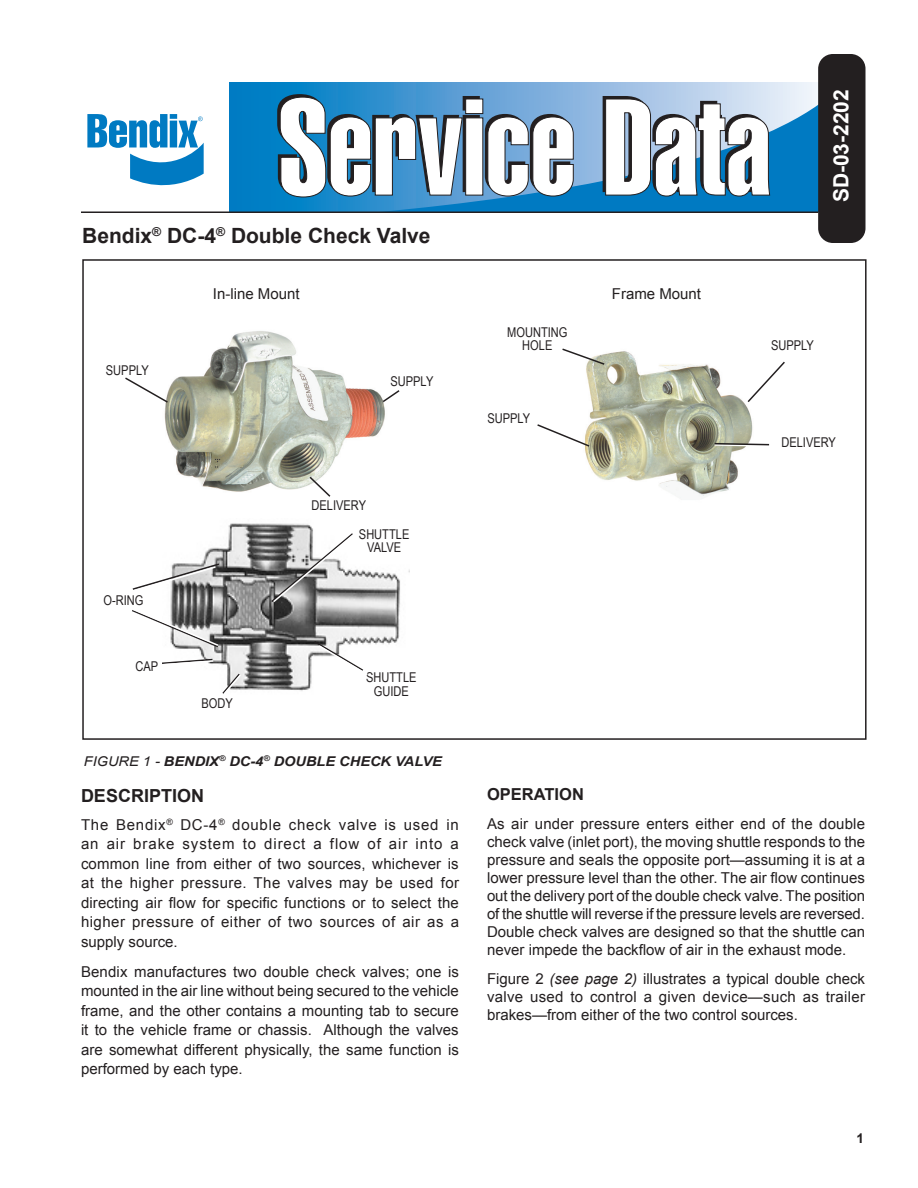
<style>
.page{position:relative;width:918px;height:1188px;background:#fff}
.page>*{position:absolute;margin:0;border:0;box-sizing:border-box;transform-origin:0 0}
.t1{font:700 21px "Arial";color:#231f20}
.SD_Number{font:700 21px "Arial";color:#fff}
.Subhead_1{font:700 18px "Arial";color:#231f20}
.Body_text{font:700 16.5px "Arial";color:#231f20}
.Body_text-2{font:15px/18px "Arial";color:#231f20;text-align:justify}
._1st__para{font:15px/19.5px "Arial";letter-spacing:.03em;color:#231f20;text-align:justify}
.Callouts{font:13.5px/13.5px "Arial Narrow";color:#231f20;text-align:center}
.Figure_No{font:italic 700 13.5px "Arial";color:#231f20;scale:1.08 1}
.Page_No_s{font:700 13.5px "Arial";color:#231f20}
.s1{font-weight:400}
.s2{font-style:italic}
</style>
<div class="page">
<div style="left:230px;top:82px;width:609px;height:130px;background:linear-gradient(to right,#0071c0,#fef1fa)"></div>
<svg style="left:377px;top:104px;width:441px;height:107px;background:#2a8cca"></svg>
<div style="left:818px;top:54px;width:47px;height:189px;background:#231f20;border-radius:15px"></div>
<svg style="left:277px;top:94px;width:297px;height:103px"></svg>
<svg style="left:603px;top:96px;width:167px;height:100px"></svg>
<hr style="left:81px;top:211px;width:737px;height:2px;background:#231f20">
<svg style="left:87px;top:114px;width:117px;height:72px"></svg>
<div style="left:82px;top:259px;width:785px;height:481px;border:2px solid #231f20"></div>
<img style="left:170px;top:523px;width:240px;height:168px">
<img style="left:164px;top:331px;width:221px;height:161px">
<svg style="left:381px;top:389px;width:19px;height:15px"></svg>
<svg style="left:125px;top:376px;width:45px;height:28px"></svg>
<svg style="left:308px;top:475px;width:24px;height:22px"></svg>
<svg style="left:270px;top:532px;width:87px;height:72px"></svg>
<svg style="left:313px;top:640px;width:56px;height:37px"></svg>
<svg style="left:221px;top:672px;width:22px;height:22px"></svg>
<svg style="left:132px;top:562px;width:89px;height:32px"></svg>
<svg style="left:132px;top:607px;width:88px;height:42px"></svg>
<svg style="left:162px;top:658px;width:53px;height:8px"></svg>
<img style="left:585px;top:351px;width:168px;height:147px">
<svg style="left:746px;top:360px;width:39px;height:44px"></svg>
<svg style="left:537px;top:423px;width:54px;height:25px"></svg>
<svg style="left:562px;top:348px;width:44px;height:18px"></svg>
<svg style="left:713px;top:442px;width:57px;height:5px"></svg>
<p class="t1" style="left:82px;top:222px;width:350px">Bendix<sup>®</sup> DC-4<sup>®</sup> Double Check Valve</p>
<p class="Body_text-2" style="left:213px;top:285px;width:88px">In-line Mount</p>
<p class="Body_text-2" style="left:612px;top:285px;width:91px">Frame Mount</p>
<p class="Callouts" style="left:106px;top:363px;width:44px">SUPPLY</p>
<p class="Callouts" style="left:104px;top:593px;width:41px">O-RING</p>
<p class="Callouts" style="left:135px;top:659px;width:24px">CAP</p>
<p class="Callouts" style="left:202px;top:696px;width:33px">BODY</p>
<p class="Callouts" style="left:391px;top:374px;width:44px">SUPPLY</p>
<p class="Callouts" style="left:312px;top:498px;width:56px">DELIVERY</p>
<p class="Callouts" style="left:359px;top:527px;width:52px">SHUTTLE</p>
<p class="Callouts" style="left:367px;top:540px;width:36px">VALVE</p>
<p class="Callouts" style="left:366px;top:670px;width:52px">SHUTTLE</p>
<p class="Callouts" style="left:374px;top:684px;width:37px">GUIDE</p>
<p class="Figure_No" style="left:84px;top:752px;width:333px"><span class="s1">FIGURE 1 -</span> BENDIX<sup>®</sup> DC-4<sup>®</sup> DOUBLE CHECK VALVE</p>
<p class="Callouts" style="left:507px;top:325px;width:62px">MOUNTING<br>HOLE</p>
<p class="Callouts" style="left:487px;top:411px;width:44px">SUPPLY</p>
<p class="SD_Number" style="left:827px;top:202px;width:115px;rotate:-90deg">SD-03-2202</p>
<p class="Callouts" style="left:771px;top:338px;width:44px">SUPPLY</p>
<p class="Callouts" style="left:781px;top:435px;width:56px">DELIVERY</p>
<p class="Subhead_1" style="left:81px;top:783px;width:125px">DESCRIPTION</p>
<p class="_1st__para" style="left:81px;top:815px;width:380px">The Bendix<sup>®</sup> DC-4<sup>®</sup> double check valve is used in an air brake system to direct a flow of air into a common line from either of two sources, whichever is at the higher pressure. The valves may be used for directing air flow for specific functions or to select the higher pressure of either of two sources of air as a supply source.</p>
<p class="Body_text-2" style="left:81px;top:962px;width:380px;line-height:19.5px">Bendix manufactures two double check valves; one is mounted in the air line without being secured to the vehicle frame, and the other contains a mounting tab to secure it to the vehicle frame or chassis. Although the valves are somewhat different physically, the same function is performed by each type.</p>
<p class="Body_text" style="left:487px;top:784px;width:98px">OPERATION</p>
<p class="Body_text-2" style="left:487px;top:815px;width:380px">As air under pressure enters either end of the double check valve (inlet port), the moving shuttle responds to the pressure and seals the opposite port—assuming it is at a lower pressure level than the other. The air flow continues out the delivery port of the double check valve. The position of the shuttle will reverse if the pressure levels are reversed.<br>Double check valves are designed so that the shuttle can never impede the backflow of air in the exhaust mode.</p>
<p class="Body_text-2" style="left:487px;top:970px;width:379px">Figure 2 <span class="s2">(see page 2)</span> illustrates a typical double check valve used to control a given device—such as trailer brakes—from either of the two control sources.</p>
<p class="Page_No_s" style="left:856px;top:1129px;width:9px">1</p>
</div>
